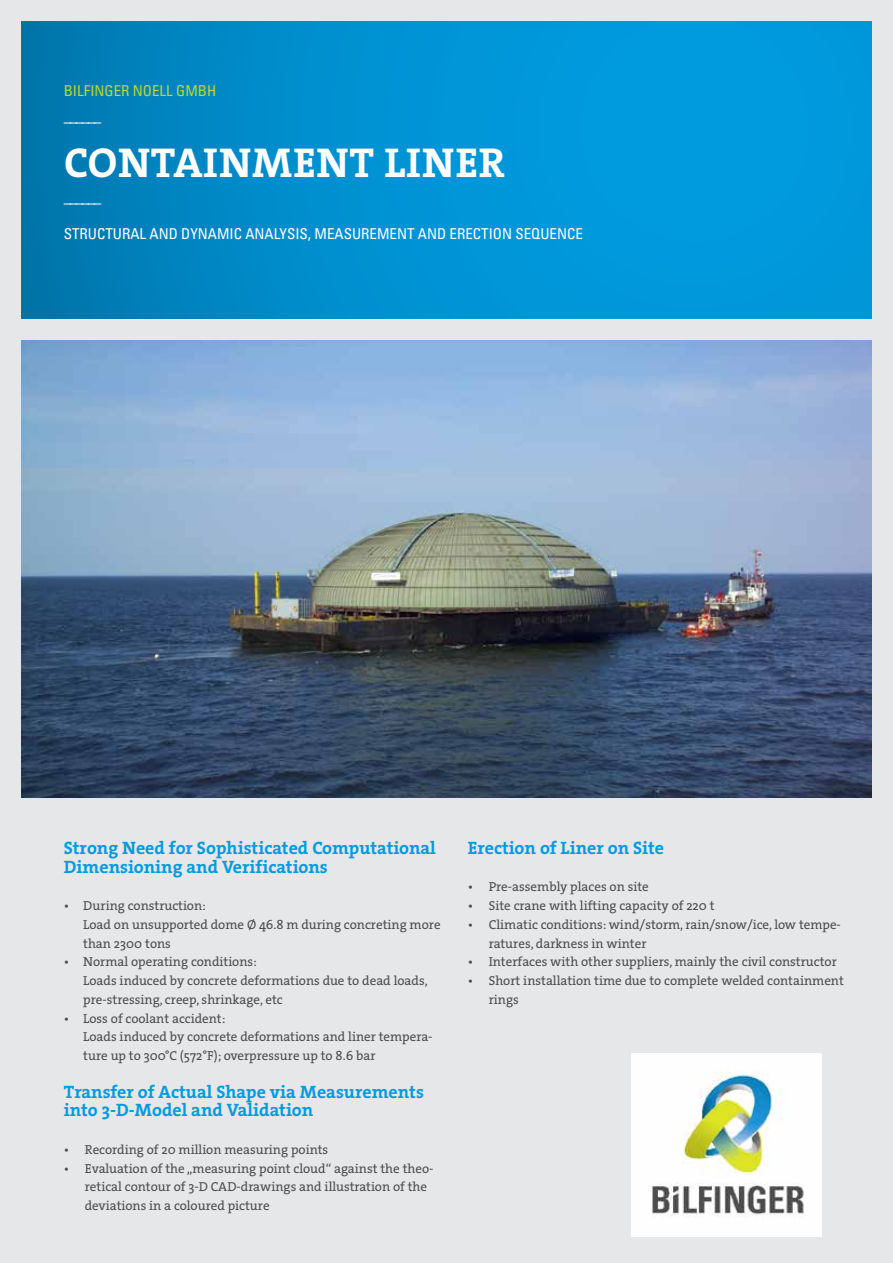
<style>
.page{position:relative;width:893px;height:1263px;background:#e6e7e8}
.page>*{position:absolute;margin:0;border:0;box-sizing:border-box;transform-origin:0 0}
.t1{font:700 42px "The Serif W7";letter-spacing:.015em;color:#fff}
.t2{font:700 18px/18.8px "The Serif W7";color:#009bdf}
.t3{font:condensed 15px/31px "Univers Com 57";color:#fff}
.t4{font:condensed 15px "Univers Com 57";color:#bfd730}
.t5{font:13.05px/18.8px "The Serif W5 Plain";color:#4d4d4f}
</style>
<div class="page">
<svg style="left:21px;top:21px;width:851px;height:298px;background:#008fcf"></svg>
<img style="left:21px;top:340px;width:851px;height:458px">
<img style="left:631px;top:1054px;width:190px;height:182px">
<p class="t4" style="left:64px;top:81px;width:154px">BILFINGER NOELL GMBH</p>
<p class="t3" style="left:64px;top:106px;width:39px">––––––</p>
<h1 class="t1" style="left:64px;top:136px;width:443px">CONTAINMENT LINER</h1>
<p class="t3" style="left:64px;top:187px;width:521px">––––––<br>STRUCTURAL AND DYNAMIC ANALYSIS, MEASUREMENT AND ERECTION SEQUENCE</p>
<h2 class="t2" style="left:64px;top:839px;width:374px">Strong Need for Sophisticated Computational<br>Dimensioning and Verifications</h2>
<p class="t5" style="left:83px;top:896px;width:359px;text-indent:-20px">• During construction:<br>Load on unsupported dome Ø 46.8 m during concreting more than 2300 tons</p>
<p class="t5" style="left:83px;top:953px;width:346px;text-indent:-19px">• Normal operating conditions:<br>Loads induced by concrete deformations due to dead loads, pre-stressing, creep, shrinkage, etc</p>
<p class="t5" style="left:83px;top:1009px;width:351px;text-indent:-19px">• Loss of coolant accident:<br>Loads induced by concrete deformations and liner tempera&shy;ture up to 300°C (572°F); overpressure up to 8.6 bar</p>
<h2 class="t2" style="left:64px;top:1082px;width:362px">Transfer of Actual Shape via Measurements into 3-D-Model and Validation</h2>
<p class="t5" style="left:64px;top:1140px;width:266px">• Recording of 20 million measuring points</p>
<p class="t5" style="left:85px;top:1159px;width:350px;text-indent:-21px">• Evaluation of the „measuring point cloud“ against the theo&shy;retical contour of 3-D CAD-drawings and illustration of the deviations in a coloured picture</p>
<h2 class="t2" style="left:468px;top:839px;width:198px">Erection of Liner on Site</h2>
<p class="t5" style="left:468px;top:878px;width:183px">• Pre-assembly places on site</p>
<p class="t5" style="left:468px;top:896px;width:248px">• Site crane with lifting capacity of 220 t</p>
<p class="t5" style="left:489px;top:915px;width:354px;text-indent:-21px">• Climatic conditions: wind/storm, rain/snow/ice, low tempe&shy;ratures, darkness in winter</p>
<p class="t5" style="left:468px;top:953px;width:371px">• Interfaces with other suppliers, mainly the civil constructor</p>
<p class="t5" style="left:489px;top:971px;width:357px;text-indent:-21px">• Short installation time due to complete welded containment rings</p>
</div>
